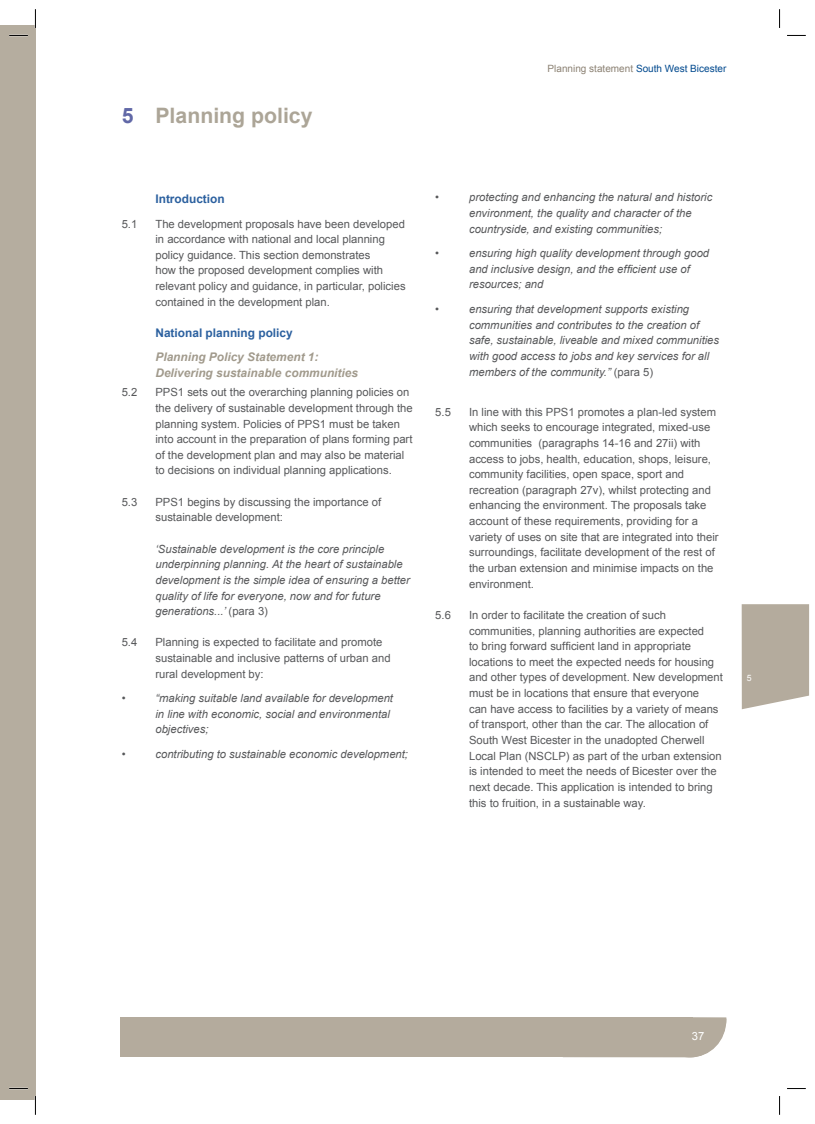
<style>
.page{position:relative;width:815px;height:1124px;background:#fff}
.page>*{position:absolute;margin:0;border:0;box-sizing:border-box;transform-origin:0 0}
.t1{font:700 21.25px "Arial";color:#aca597}
.t2{font:italic 700 11.88px/15.6px "Arial";color:#a19a8c}
.t3{font:700 11.88px "Arial";color:#2b609f}
.t4{font:11.25px/15.6px "Arial";color:#57585a}
.t5{font:italic 11.25px/15.6px "Arial";color:#57585a}
.t6{font:11.25px "Arial";color:#fff}
.t7{font:10px "Arial";color:#8c8274}
.t8{font:8.75px "Arial";color:#fff}
.s1{color:#6168a7}
.s2{color:#01498e}
.s3{font-style:normal}
</style>
<div class="page">
<div style="left:0;top:25px;width:35px;height:1073px;background:#b5ad9f"></div>
<div style="left:561px;top:1017px;width:166px;height:40px;background:#b4ab9d"></div>
<div style="left:120px;top:1017px;width:465px;height:39px;background:#b4ab9d"></div>
<svg style="left:742px;top:604px;width:67px;height:105px;background:#b8b0a3"></svg>
<svg style="left:9px;top:35px;width:19px;height:1px"></svg>
<svg style="left:787px;top:35px;width:19px;height:1px"></svg>
<svg style="left:9px;top:1087px;width:19px;height:2px"></svg>
<svg style="left:787px;top:1088px;width:19px;height:1px"></svg>
<svg style="left:35px;top:9px;width:1px;height:19px"></svg>
<svg style="left:35px;top:1095px;width:1px;height:19px"></svg>
<svg style="left:779px;top:9px;width:1px;height:19px"></svg>
<svg style="left:779px;top:1096px;width:1px;height:18px"></svg>
<h1 class="t1" style="left:122px;top:103px;width:192px"><span class="s1">5</span> Planning policy</h1>
<p class="t7" style="left:548px;top:63px;width:180px">Planning statement <span class="s2">South West Bicester</span></p>
<p class="t3" style="left:155px;top:192px;width:71px">Introduction</p>
<p class="t4" style="left:122px;top:216px;width:17px">5.1</p>
<p class="t4" style="left:155px;top:216px;width:252px">The development proposals have been developed in accordance with national and local planning policy guidance. This section demonstrates<br>how the proposed development complies with relevant policy and guidance, in particular, policies contained in the development plan.</p>
<p class="t3" style="left:155px;top:326px;width:139px">National planning policy</p>
<p class="t2" style="left:155px;top:349px;width:204px">Planning Policy Statement 1:<br>Delivering sustainable communities</p>
<p class="t4" style="left:122px;top:384px;width:17px">5.2</p>
<p class="t4" style="left:155px;top:384px;width:259px">PPS1 sets out the overarching planning policies on the delivery of sustainable development through the planning system. Policies of PPS1 must be taken into account in the preparation of plans forming part of the development plan and may also be material to decisions on individual planning applications.</p>
<p class="t4" style="left:122px;top:494px;width:17px">5.3</p>
<p class="t4" style="left:155px;top:494px;width:227px">PPS1 begins by discussing the importance of sustainable development:</p>
<p class="t5" style="left:155px;top:540px;width:256px">‘Sustainable development is the core principle underpinning planning. At the heart of sustainable development is the simple idea of ensuring a better quality of life for everyone, now and for future generations...’ <span class="s3">(para 3)</span></p>
<p class="t4" style="left:122px;top:634px;width:17px">5.4</p>
<p class="t4" style="left:155px;top:634px;width:237px">Planning is expected to facilitate and promote sustainable and inclusive patterns of urban and rural development by:</p>
<p class="t4" style="left:122px;top:690px;width:5px">•</p>
<p class="t5" style="left:155px;top:690px;width:239px">“making suitable land available for development in line with economic, social and environmental objectives;</p>
<p class="t5" style="left:122px;top:746px;width:5px">•</p>
<p class="t5" style="left:155px;top:746px;width:254px">contributing to sustainable economic development;</p>
<p class="t5" style="left:435px;top:190px;width:5px">•</p>
<p class="t5" style="left:469px;top:190px;width:245px">protecting and enhancing the natural and historic environment, the quality and character of the countryside, and existing communities;</p>
<p class="t5" style="left:435px;top:245px;width:5px">•</p>
<p class="t5" style="left:469px;top:245px;width:242px">ensuring high quality development through good and inclusive design, and the efficient use of resources; and</p>
<p class="t5" style="left:435px;top:301px;width:5px">•</p>
<p class="t5" style="left:469px;top:301px;width:252px">ensuring that development supports existing communities and contributes to the creation of safe, sustainable, liveable and mixed communities with good access to jobs and key services for all members of the community.” <span class="s3">(para 5)</span></p>
<p class="t4" style="left:435px;top:404px;width:17px">5.5</p>
<p class="t4" style="left:469px;top:404px;width:251px">In line with this PPS1 promotes a plan-led system which seeks to encourage integrated, mixed-use communities (paragraphs 14-16 and 27ii) with access to jobs, health, education, shops, leisure, community facilities, open space, sport and recreation (paragraph 27v), whilst protecting and enhancing the environment. The proposals take account of these requirements, providing for a variety of uses on site that are integrated into their surroundings, facilitate development of the rest of the urban extension and minimise impacts on the environment.</p>
<p class="t4" style="left:435px;top:607px;width:17px">5.6</p>
<p class="t4" style="left:469px;top:607px;width:255px">In order to facilitate the creation of such communities, planning authorities are expected<br>to bring forward sufficient land in appropriate locations to meet the expected needs for housing and other types of development. New development must be in locations that ensure that everyone<br>can have access to facilities by a variety of means of transport, other than the car. The allocation of South West Bicester in the unadopted Cherwell Local Plan (NSCLP) as part of the urban extension is intended to meet the needs of Bicester over the next decade. This application is intended to bring this to fruition, in a sustainable way.</p>
<p class="t8" style="left:747px;top:672px;width:6px">5</p>
<p class="t6" style="left:692px;top:1029px;width:14px">37</p>
</div>
